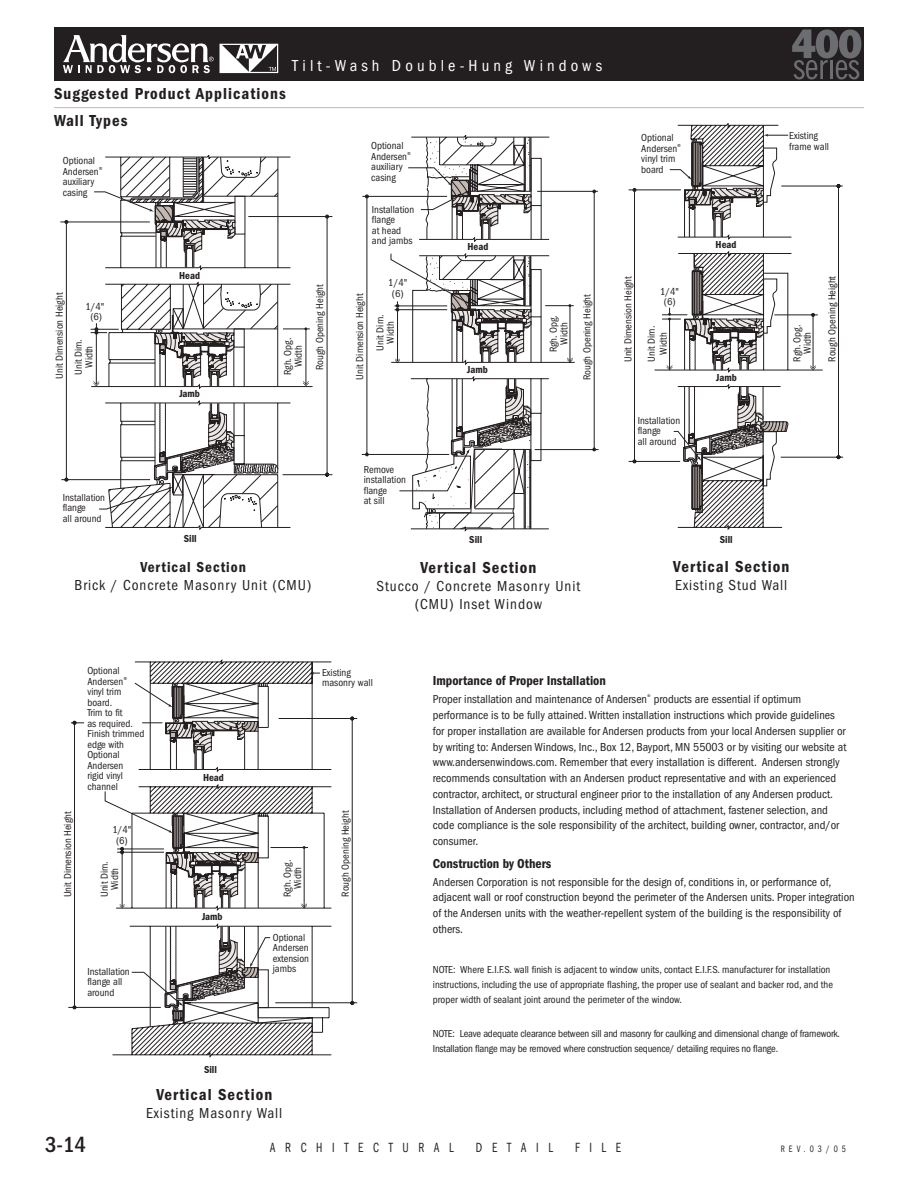
<style>
.page{position:relative;width:918px;height:1188px;background:#fff}
.page>*{position:absolute;margin:0;border:0;box-sizing:border-box;transform-origin:0 0}
.t1{font:500 condensed 22.5px "Franklin Gothic";color:#231f20}
.t2{font:600 condensed 16.5px "Franklin Gothic";letter-spacing:.065em;color:#231f20}
.t3{font:condensed 16.5px "Franklin Gothic";letter-spacing:.25em;color:#fff}
.t4{font:condensed 15px/18px "Franklin Gothic";letter-spacing:.06em;color:#231f20;text-align:center}
.t5{font:600 condensed 15px "Franklin Gothic";letter-spacing:.065em;color:#231f20}
.t6{font:condensed 13.8px "Franklin Gothic";letter-spacing:.83em;color:#231f20;scale:.84 1}
.t7{font:600 condensed 13.5px "Franklin Gothic";color:#231f20}
.t8{font:condensed 12px/15.8px "Franklin Gothic";color:#231f20}
.t9{font:condensed 10.5px/10.5px "Franklin Gothic";color:#231f20}
.t10{font:condensed 10.5px/15px "Franklin Gothic";letter-spacing:-.02em;color:#231f20}
.t11{font:600 condensed 10.5px "Franklin Gothic";color:#231f20}
.t12{font:condensed 9.6px "Franklin Gothic";letter-spacing:.5em;color:#231f20;scale:.84 1}
</style>
<div class="page">
<div style="left:54px;top:27px;width:810px;height:54px;background:#231f20"></div>
<svg style="left:792px;top:30px;width:69px;height:49px"></svg>
<svg style="left:63px;top:35px;width:151px;height:38px"></svg>
<svg style="left:220px;top:44px;width:58px;height:29px"></svg>
<svg style="left:310px;top:214px;width:22px;height:263px"></svg>
<hr style="left:327px;top:216px;width:1px;height:259px;background:#231f20">
<hr style="left:66px;top:222px;width:1px;height:257px;background:#231f20">
<hr style="left:60px;top:222px;width:90px;height:1px;background:#231f20">
<hr style="left:61px;top:479px;width:89px;height:1px;background:#231f20">
<svg style="left:91px;top:157px;width:219px;height:371px"></svg>
<hr style="left:54px;top:107px;width:810px;height:1px;background:#c3b9b2">
<svg style="left:361px;top:135px;width:238px;height:394px"></svg>
<svg style="left:532px;top:158px;width:42px;height:303px"></svg>
<svg style="left:567px;top:358px;width:6px;height:5px"></svg>
<svg style="left:391px;top:137px;width:141px;height:381px"></svg>
<svg style="left:654px;top:123px;width:169px;height:407px"></svg>
<hr style="left:634px;top:190px;width:1px;height:271px;background:#231f20">
<hr style="left:629px;top:461px;width:51px;height:1px;background:#231f20">
<hr style="left:629px;top:190px;width:52px;height:1px;background:#231f20">
<hr style="left:838px;top:186px;width:1px;height:271px;background:#231f20">
<hr style="left:781px;top:457px;width:62px;height:1px;background:#231f20">
<hr style="left:781px;top:186px;width:62px;height:1px;background:#231f20">
<hr style="left:774px;top:315px;width:44px;height:1px;background:#231f20">
<svg style="left:662px;top:134px;width:154px;height:376px"></svg>
<svg style="left:112px;top:660px;width:220px;height:397px"></svg>
<svg style="left:150px;top:683px;width:179px;height:350px"></svg>
<hr style="left:352px;top:718px;width:1px;height:285px;background:#231f20">
<hr style="left:275px;top:1003px;width:82px;height:1px;background:#231f20">
<hr style="left:279px;top:718px;width:78px;height:1px;background:#231f20">
<hr style="left:74px;top:723px;width:1px;height:284px;background:#231f20">
<hr style="left:68px;top:1007px;width:93px;height:1px;background:#231f20">
<svg style="left:71px;top:721px;width:13px;height:3px"></svg>
<hr style="left:270px;top:847px;width:38px;height:1px;background:#231f20">
<hr style="left:304px;top:847px;width:1px;height:61px;background:#231f20">
<svg style="left:301px;top:903px;width:6px;height:6px"></svg>
<svg style="left:309px;top:672px;width:11px;height:2px"></svg>
<svg style="left:105px;top:683px;width:166px;height:342px"></svg>
<h2 class="t3" style="left:292px;top:56px;width:312px">Tilt-Wash Double-Hung Windows</h2>
<h2 class="t2" style="left:54px;top:84px;width:233px">Suggested Product Applications</h2>
<h2 class="t2" style="left:54px;top:111px;width:75px">Wall Types</h2>
<p class="t9" style="left:63px;top:156px;width:41px">Optional<br>Andersen<sup>® </sup>auxiliary casing</p>
<p class="t11" style="left:179px;top:270px;width:22px">Head</p>
<p class="t9" style="left:54px;top:379px;width:88px;rotate:-90deg">Unit Dimension Height</p>
<p class="t9" style="left:85px;top:301px;width:20px;text-align:center">1/4" (6)</p>
<p class="t9" style="left:73px;top:375px;width:37px;text-align:center;rotate:-90deg">Unit Dim.<br>Width</p>
<p class="t9" style="left:283px;top:375px;width:39px;text-align:center;rotate:-90deg">Rgh. Opg.<br>Width</p>
<p class="t11" style="left:179px;top:387px;width:22px">Jamb</p>
<p class="t9" style="left:315px;top:370px;width:88px;rotate:-90deg">Rough Opening Height</p>
<p class="t9" style="left:63px;top:492px;width:44px">Installation flange<br>all around</p>
<p class="t11" style="left:184px;top:532px;width:14px">Sill</p>
<p class="t5" style="left:140px;top:559px;width:107px">Vertical Section</p>
<p class="t4" style="left:75px;top:577px;width:238px">Brick / Concrete Masonry Unit (CMU)</p>
<p class="t9" style="left:371px;top:141px;width:41px">Optional<br>Andersen<sup>® </sup>auxiliary casing</p>
<p class="t9" style="left:372px;top:204px;width:44px">Installation flange<br>at head and jambs</p>
<p class="t11" style="left:467px;top:241px;width:22px">Head</p>
<p class="t9" style="left:355px;top:380px;width:88px;rotate:-90deg">Unit Dimension Height</p>
<p class="t9" style="left:388px;top:278px;width:20px;text-align:center">1/4" (6)</p>
<p class="t9" style="left:375px;top:351px;width:37px;text-align:center;rotate:-90deg">Unit Dim.<br>Width</p>
<p class="t9" style="left:548px;top:352px;width:39px;text-align:center;rotate:-90deg">Rgh. Opg.<br>Width</p>
<p class="t11" style="left:467px;top:364px;width:22px">Jamb</p>
<p class="t9" style="left:582px;top:380px;width:88px;rotate:-90deg">Rough Opening Height</p>
<p class="t9" style="left:364px;top:464px;width:44px">Remove installation flange<br>at sill</p>
<p class="t11" style="left:469px;top:533px;width:14px">Sill</p>
<h2 class="t2" style="left:421px;top:558px;width:117px">Vertical Section</h2>
<p class="t4" style="left:377px;top:577px;width:205px">Stucco / Concrete Masonry Unit (CMU) Inset Window</p>
<p class="t9" style="left:641px;top:132px;width:41px">Optional<br>Andersen<sup>® </sup>vinyl trim board</p>
<p class="t9" style="left:789px;top:131px;width:41px">Existing frame wall</p>
<p class="t9" style="left:623px;top:362px;width:88px;rotate:-90deg">Unit Dimension Height</p>
<p class="t9" style="left:660px;top:286px;width:20px;text-align:center">1/4" (6)</p>
<p class="t9" style="left:645px;top:362px;width:37px;line-height:12px;text-align:center;rotate:-90deg">Unit Dim.<br>Width</p>
<p class="t9" style="left:638px;top:415px;width:44px">Installation flange<br>all around</p>
<p class="t11" style="left:716px;top:239px;width:22px">Head</p>
<p class="t11" style="left:716px;top:372px;width:22px">Jamb</p>
<p class="t9" style="left:792px;top:362px;width:39px;rotate:-90deg">Rgh. Opg.</p>
<p class="t9" style="left:802px;top:354px;width:24px;rotate:-90deg">Width</p>
<p class="t9" style="left:827px;top:362px;width:88px;rotate:-90deg">Rough Opening Height</p>
<p class="t11" style="left:720px;top:533px;width:14px">Sill</p>
<h2 class="t2" style="left:673px;top:557px;width:117px">Vertical Section</h2>
<p class="t4" style="left:675px;top:576px;width:114px">Existing Stud Wall</p>
<p class="t9" style="left:87px;top:665px;width:59px">Optional<br>Andersen<sup>® </sup>vinyl trim board.<br>Trim to fit<br>as required.<br>Finish trimmed edge with<br>Optional<br>Andersen<br>rigid vinyl channel</p>
<p class="t11" style="left:203px;top:772px;width:22px">Head</p>
<p class="t9" style="left:322px;top:667px;width:52px">Existing masonry wall</p>
<p class="t9" style="left:63px;top:897px;width:88px;rotate:-90deg">Unit Dimension Height</p>
<p class="t9" style="left:340px;top:897px;width:88px;rotate:-90deg">Rough Opening Height</p>
<p class="t9" style="left:112px;top:825px;width:20px;text-align:center">1/4" (6)</p>
<p class="t9" style="left:99px;top:897px;width:37px;text-align:center;rotate:-90deg">Unit Dim.<br>Width</p>
<p class="t9" style="left:282px;top:897px;width:39px;text-align:center;rotate:-90deg">Rgh. Opg.<br>Width</p>
<p class="t9" style="left:87px;top:966px;width:44px">Installation flange all around</p>
<p class="t11" style="left:202px;top:911px;width:22px">Jamb</p>
<p class="t9" style="left:273px;top:932px;width:38px">Optional<br>Andersen extension jambs</p>
<p class="t11" style="left:204px;top:1064px;width:14px">Sill</p>
<h2 class="t2" style="left:156px;top:1085px;width:117px">Vertical Section</h2>
<p class="t4" style="left:146px;top:1104px;width:138px">Existing Masonry Wall</p>
<p class="t7" style="left:433px;top:673px;width:174px">Importance of Proper Installation</p>
<p class="t8" style="left:433px;top:692px;width:415px">Proper installation and maintenance of Andersen<sup>®</sup> products are essential if optimum performance is to be fully attained. Written installation instructions which provide guidelines for proper installation are available for Andersen products from your local Andersen supplier or by writing to: Andersen Windows, Inc., Box 12, Bayport, MN 55003 or by visiting our website at www.andersenwindows.com. Remember that every installation is different. Andersen strongly recommends consultation with an Andersen product representative and with an experienced contractor, architect, or structural engineer prior to the installation of any Andersen product.<br>Installation of Andersen products, including method of attachment, fastener selection, and code compliance is the sole responsibility of the architect, building owner, contractor, and/or consumer.</p>
<p class="t7" style="left:433px;top:855px;width:120px">Construction by Others</p>
<p class="t8" style="left:433px;top:874px;width:423px">Andersen Corporation is not responsible for the design of, conditions in, or performance of, adjacent wall or roof construction beyond the perimeter of the Andersen units. Proper integration of the Andersen units with the weather-repellent system of the building is the responsibility of others.</p>
<p class="t9" style="left:433px;top:962px;width:402px;line-height:15.1px">NOTE: Where E.I.F.S. wall finish is adjacent to window units, contact E.I.F.S. manufacturer for installation instructions, including the use of appropriate flashing, the proper use of sealant and backer rod, and the proper width of sealant joint around the perimeter of the window.</p>
<p class="t10" style="left:433px;top:1027px;width:409px">NOTE: Leave adequate clearance between sill and masonry for caulking and dimensional change of framework.<br>Installation flange may be removed where construction sequence/ detailing requires no flange.</p>
<h1 class="t1" style="left:45px;top:1132px;width:43px">3-14</h1>
<p class="t6" style="left:270px;top:1139px;width:221px">ARCHITECTURAL</p>
<p class="t6" style="left:476px;top:1139px;width:93px">DETAIL</p>
<p class="t6" style="left:575px;top:1139px;width:56px">FILE</p>
<p class="t12" style="left:781px;top:1143px;width:79px">REV.03/05</p>
</div>
